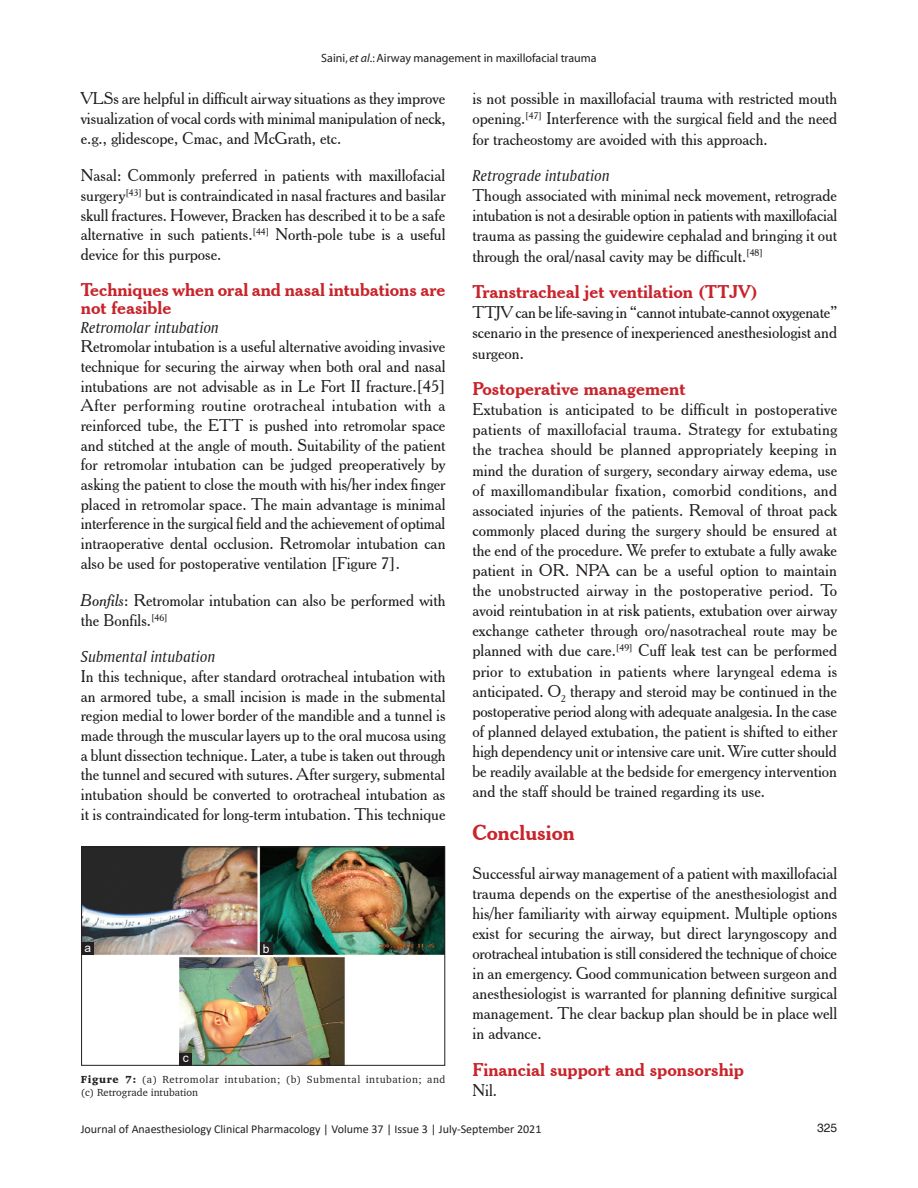
<style>
.page{position:relative;width:918px;height:1188px;background:#fff}
.page>*{position:absolute;margin:0;border:0;box-sizing:border-box;transform-origin:0 0}
.t1{font:700 21px "Cheltenham BT";color:#c8242b}
.t2{font:700 18px/18.1px "Cheltenham BT";color:#c8242b}
.TX{font:16.5px/20.1px "Cheltenham BT";color:#231f20;text-align:justify}
.t3{font:16.5px "Amerigo BT Italic A";color:#231f20}
.t4{font:12px "Calibri";color:#231f20}
.t5{font:12px "Myriad";color:#231f20}
.t6{font:12px "Helvetica";color:#231f20}
.LABEL{font:12px "Arial";color:#fff}
.FGC{font:10.5px/13.6px "Charter BT";letter-spacing:.05em;color:#231f20}
.s1{font-style:italic}
.s2{font-weight:900}
</style>
<div class="page">
<img style="left:83px;top:849px;width:360px;height:215px">
<div style="left:81px;top:847px;width:364px;height:219px;border:1px solid #231f20"></div>
<div style="left:179px;top:1053px;width:13px;height:13px;background:#231f20"></div>
<div style="left:260px;top:942px;width:13px;height:13px;background:#231f20"></div>
<div style="left:81px;top:942px;width:13px;height:13px;background:#231f20"></div>
<p class="t5" style="left:321px;top:52px;width:277px">Saini, <span class="s1">et al</span>.: Airway management in maxillofacial trauma</p>
<p class="TX" style="left:81px;top:89px;width:366px;line-height:19.6px">VLSs are helpful in difficult airway situations as they improve visualization of vocal cords with minimal manipulation of neck, e.g., glidescope, Cmac, and McGrath, etc.</p>
<p class="TX" style="left:81px;top:166px;width:366px;line-height:19.6px">Nasal: Commonly preferred in patients with maxillofacial surgery<sup>[43]</sup> but is contraindicated in nasal fractures and basilar skull fractures. However, Bracken has described it to be a safe alternative in such patients.<sup>[44]</sup> North‑pole tube is a useful device for this purpose.</p>
<h2 class="t2" style="left:81px;top:281px;width:366px">Techniques when oral and nasal intubations are not feasible</h2>
<h3 class="t3" style="left:81px;top:317px;width:140px">Retromolar intubation</h3>
<p class="TX" style="left:81px;top:336px;width:366px;line-height:19.6px">Retromolar intubation is a useful alternative avoiding invasive technique for securing the airway when both oral and nasal intubations are not advisable as in Le Fort II fracture.[45] After performing routine orotracheal intubation with a reinforced tube, the ETT is pushed into retromolar space and stitched at the angle of mouth. Suitability of the patient for retromolar intubation can be judged preoperatively by asking the patient to close the mouth with his/her index finger placed in retromolar space. The main advantage is minimal interference in the surgical field and the achievement of optimal intraoperative dental occlusion. Retromolar intubation can also be used for postoperative ventilation [Figure 7].</p>
<p class="TX" style="left:81px;top:591px;width:366px;line-height:19.6px"><span class="s1">Bonfils</span>: Retromolar intubation can also be performed with the Bonfils.<sup>[46]</sup></p>
<h3 class="t3" style="left:81px;top:647px;width:136px">Submental intubation</h3>
<p class="TX" style="left:81px;top:666px;width:366px;line-height:19.6px">In this technique, after standard orotracheal intubation with an armored tube, a small incision is made in the submental region medial to lower border of the mandible and a tunnel is made through the muscular layers up to the oral mucosa using a blunt dissection technique. Later, a tube is taken out through the tunnel and secured with sutures. After surgery, submental intubation should be converted to orotracheal intubation as it is contraindicated for long‑term intubation. This technique</p>
<p class="LABEL" style="left:84px;top:939px;width:8px">a</p>
<p class="LABEL" style="left:263px;top:940px;width:8px">b</p>
<p class="LABEL" style="left:183px;top:1050px;width:7px">c</p>
<p class="FGC" style="left:81px;top:1072px;width:366px"><span class="s2">Figure 7:</span> (a) Retromolar intubation; (b) Submental intubation; and (c) Retrograde intubation</p>
<p class="TX" style="left:472px;top:88px;width:366px">is not possible in maxillofacial trauma with restricted mouth opening.<sup>[47]</sup> Interference with the surgical field and the need for tracheostomy are avoided with this approach.</p>
<h3 class="t3" style="left:472px;top:166px;width:139px">Retrograde intubation</h3>
<p class="TX" style="left:472px;top:185px;width:366px">Though associated with minimal neck movement, retrograde intubation is not a desirable option in patients with maxillofacial trauma as passing the guidewire cephalad and bringing it out through the oral/nasal cavity may be difficult.<sup>[48]</sup></p>
<h2 class="t2" style="left:472px;top:282px;width:287px">Transtracheal jet ventilation (TTJV)</h2>
<p class="TX" style="left:472px;top:302px;width:366px">TTJV can be life‑saving in “cannot intubate‑cannot oxygenate” scenario in the presence of inexperienced anesthesiologist and surgeon.</p>
<h2 class="t2" style="left:472px;top:379px;width:214px">Postoperative management</h2>
<p class="TX" style="left:472px;top:399px;width:366px">Extubation is anticipated to be difficult in postoperative patients of maxillofacial trauma. Strategy for extubating the trachea should be planned appropriately keeping in mind the duration of surgery, secondary airway edema, use of maxillomandibular fixation, comorbid conditions, and associated injuries of the patients. Removal of throat pack commonly placed during the surgery should be ensured at the end of the procedure. We prefer to extubate a fully awake patient in OR. NPA can be a useful option to maintain the unobstructed airway in the postoperative period. To avoid reintubation in at risk patients, extubation over airway exchange catheter through oro/nasotracheal route may be planned with due care.<sup>[49]</sup> Cuff leak test can be performed prior to extubation in patients where laryngeal edema is anticipated. O<sub>2</sub> therapy and steroid may be continued in the postoperative period along with adequate analgesia. In the case of planned delayed extubation, the patient is shifted to either high dependency unit or intensive care unit. Wire cutter should be readily available at the bedside for emergency intervention and the staff should be trained regarding its use.</p>
<h1 class="t1" style="left:472px;top:819px;width:104px">Conclusion</h1>
<p class="TX" style="left:472px;top:863px;width:366px">Successful airway management of a patient with maxillofacial trauma depends on the expertise of the anesthesiologist and his/her familiarity with airway equipment. Multiple options exist for securing the airway, but direct laryngoscopy and orotracheal intubation is still considered the technique of choice in an emergency. Good communication between surgeon and anesthesiologist is warranted for planning definitive surgical management. The clear backup plan should be in place well in advance.</p>
<h2 class="t2" style="left:472px;top:1060px;width:273px">Financial support and sponsorship</h2>
<p class="TX" style="left:472px;top:1080px;width:26px">Nil.</p>
<p class="t4" style="left:81px;top:1120px;width:462px">Journal of Anaesthesiology Clinical Pharmacology | Volume 37 | Issue 3 | July‑September 2021</p>
<p class="t6" style="left:817px;top:1121px;width:22px">325</p>
</div>
